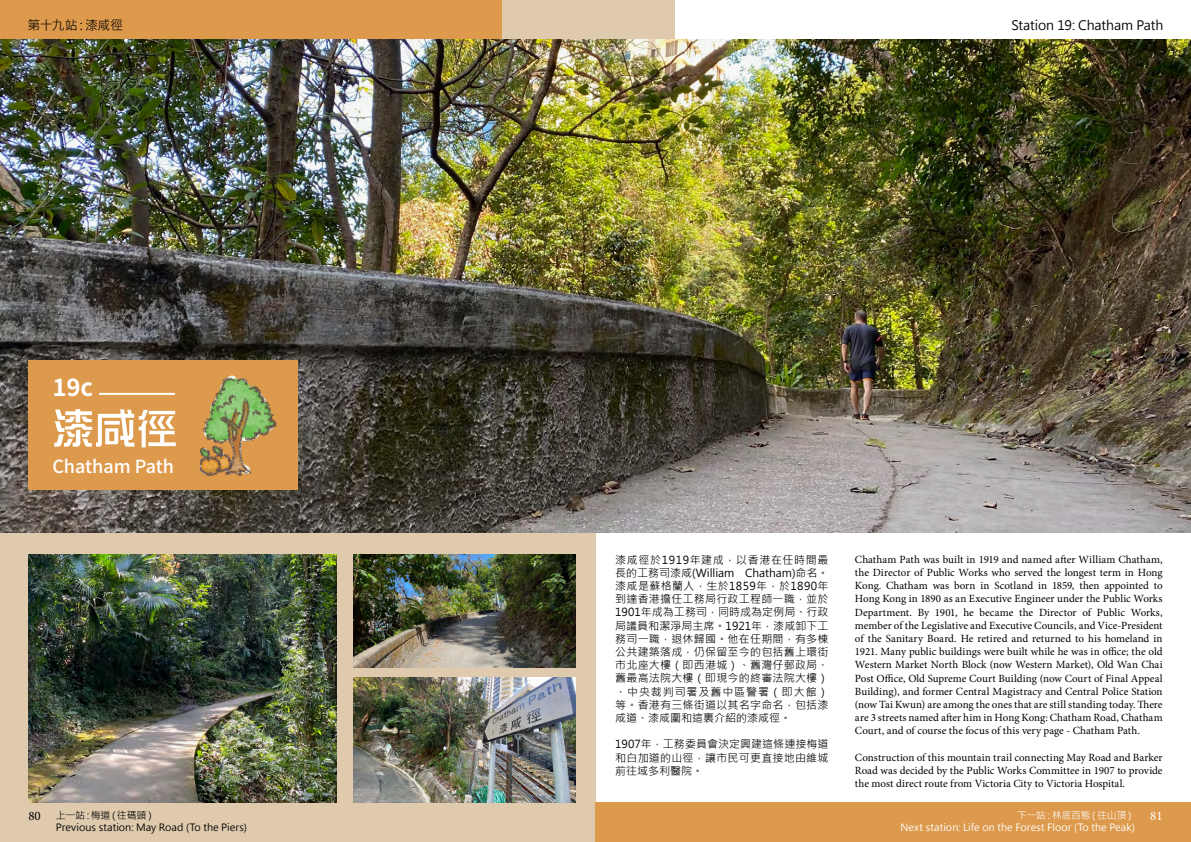
<style>
.page{position:relative;width:1191px;height:842px;background:#fff}
.page>*{position:absolute;margin:0;border:0;box-sizing:border-box;transform-origin:0 0}
.t1{font:700 24px "Source Han Sans HK";color:#fff}
.t2{font:500 18px "Source Han Sans HK";color:#fff}
.t3{font:13px "Microsoft Jheng Hei";letter-spacing:-.01em;color:#000}
.t4{font:13px "Minion Pro";color:#000}
.t5{font:13px "Minion Pro";color:#fff}
.t6{font:11px/13.2px "Minion Pro";color:#000;text-align:justify}
.t7{font:11px/13.2px "Microsoft Jheng Hei";letter-spacing:.02em;color:#000;text-align:justify}
.t8{font:10px/12px "Microsoft Jheng Hei";letter-spacing:.005em;color:#fff;text-align:right}
.t9{font:10px/12px "Microsoft Jheng Hei";color:#000}
</style>
<div class="page">
<div style="left:0;top:532px;width:595px;height:310px;background:#dfcaae"></div>
<div style="left:0;top:0;width:595px;height:40px;background:#dd994c"></div>
<div style="left:502px;top:0;width:172px;height:40px;background:#dfcaae"></div>
<div style="left:595px;top:802px;width:596px;height:40px;background:#dd994c"></div>
<img style="left:0;top:39px;width:1191px;height:493px">
<div style="left:28px;top:360px;width:270px;height:130px;background:#dd994c"></div>
<hr style="left:99px;top:393px;width:76px;height:2px;background:#fff">
<svg style="left:54px;top:409px;width:122px;height:38px"></svg>
<img style="left:28px;top:555px;width:308px;height:247px">
<img style="left:353px;top:555px;width:222px;height:113px">
<img style="left:353px;top:678px;width:222px;height:124px">
<img style="left:199px;top:375px;width:78px;height:101px">
<p class="t3" style="left:27px;top:17px;width:97px">第十九站：漆咸徑</p>
<p class="t1" style="left:52px;top:373px;width:42px">19c</p>
<p class="t2" style="left:52px;top:456px;width:123px">Chatham Path</p>
<p class="t3" style="left:1011px;top:17px;width:154px">Station 19: Chatham Path</p>
<p class="t7" style="left:615px;top:553px;width:215px">漆咸徑於1919年建成，以香港在任時間最長的工務司漆咸(William Chatham)命名。漆咸是蘇格蘭人，生於1859年，於1890年到達香港擔任工務局行政工程師一職，並於1901年成為工務司，同時成為定例局、行政局議員和潔淨局主席。1921年，漆咸卸下工務司一職，退休歸國。他在任期間，有多棟公共建築落成，仍保留至今的包括舊上環街市北座大樓（即西港城）、舊灣仔郵政局、舊最高法院大樓（即現今的終審法院大樓）、中央裁判司署及舊中區警署（即大館）等。香港有三條街道以其名字命名，包括漆咸道、漆咸圍和這裏介紹的漆咸徑。</p>
<p class="t7" style="left:615px;top:738px;width:215px">1907年，工務委員會決定興建這條連接梅道和白加道的山徑，讓市民可更直接地由維城前往域多利醫院。</p>
<p class="t6" style="left:855px;top:553px;width:309px">Chatham Path was built in 1919 and named after William Chatham, the Director of Public Works who served the longest term in Hong Kong. Chatham was born in Scotland in 1859, then appointed to Hong Kong in 1890 as an Executive Engineer under the Public Works Department. By 1901, he became the Director of Public Works, member of the Legislative and Executive Councils, and Vice-President of the Sanitary Board. He retired and returned to his homeland in 1921. Many public buildings were built while he was in office; the old Western Market North Block (now Western Market), Old Wan Chai Post Office, Old Supreme Court Building (now Court of Final Appeal Building), and former Central Magistracy and Central Police Station (now Tai Kwun) are among the ones that are still standing today. There are 3 streets named after him in Hong Kong: Chatham Road, Chatham Court, and of course the focus of this very page - Chatham Path.</p>
<p class="t6" style="left:855px;top:751px;width:309px">Construction of this mountain trail connecting May Road and Barker Road was decided by the Public Works Committee in 1907 to provide the most direct route from Victoria City to Victoria Hospital.</p>
<p class="t8" style="left:900px;top:809px;width:236px">下一站：林底百態（往山頂）<br>Next station: Life on the Forest Floor (To the Peak)</p>
<p class="t9" style="left:56px;top:810px;width:193px">上一站：梅道（往碼頭）<br>Previous station: May Road (To the Piers)</p>
<p class="t4" style="left:28px;top:807px;width:14px">80</p>
<p class="t5" style="left:1150px;top:807px;width:14px">81</p>
</div>
